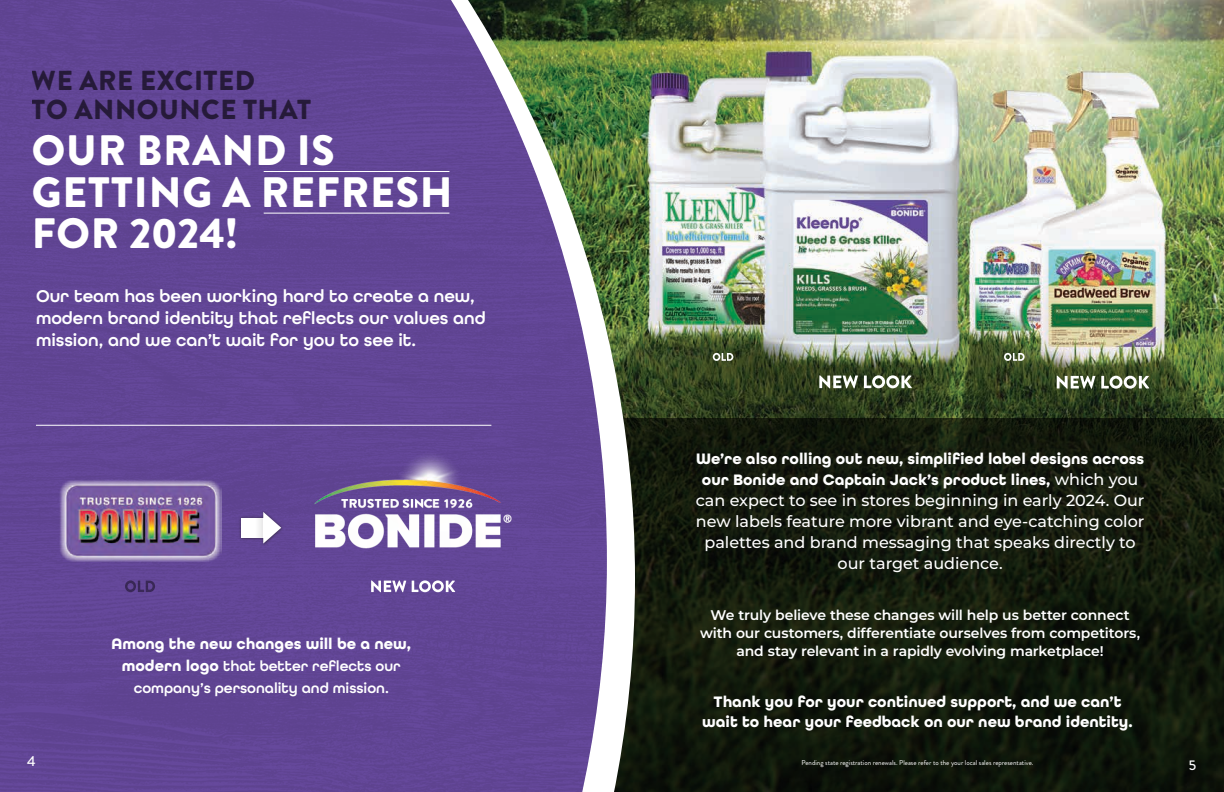
<style>
.page{position:relative;width:1224px;height:792px;background:#fff}
.page>*{position:absolute;margin:0;border:0;box-sizing:border-box;transform-origin:0 0}
.t1{font:900 42.5px/41.3px "Brandon Grotesque";letter-spacing:.02em;color:#fff}
.t2{font:900 27.5px/29px "Brandon Grotesque";letter-spacing:.02em;color:#231f20}
.t3{font:600 18px/21.6px "All Round Gothic";color:#fff}
.t4{font:700 16px/19.2px "All Round Gothic";color:#fff;text-align:center}
.t5{font:500 16px/21px "Montserrat";color:#fff;text-align:center}
.t6{font:600 15px/22px "All Round Gothic";color:#fff;text-align:center}
.t7{font:500 14.4px "Brandon Grotesque";color:#fff}
.t8{font:600 14px/18px "Montserrat";letter-spacing:-.01em;color:#fff;text-align:center}
.t9{font:500 14px "Brandon Grotesque";color:#fff}
.t10{font:7px "Brandon Grotesque";color:#fff}
.s1{font-weight:700;font-size:16px}
.s2{font-family:"Montserrat";font-weight:500}
</style>
<div class="page">
<img style="left:635px;top:0;width:589px;height:418px">
<svg style="left:635px;top:418px;width:589px;height:374px;background:#11180b"></svg>
<svg style="left:607px;top:0;width:28px;height:792px"></svg>
<img style="left:0;top:0;width:607px;height:792px">
<div style="left:673px;top:428px;width:494px;height:167px;background:#231f20;opacity:.75"></div>
<img style="left:299px;top:437px;width:229px;height:124px">
<svg style="left:371px;top:580px;width:35px;height:12px"></svg>
<svg style="left:412px;top:580px;width:43px;height:12px"></svg>
<img style="left:59px;top:479px;width:162px;height:82px">
<svg style="left:125px;top:580px;width:30px;height:12px"></svg>
<div style="left:238px;top:510px;width:46px;height:36px;background:#231f20;opacity:.66"></div>
<div style="left:241px;top:518px;width:23px;height:20px;background:#fff"></div>
<svg style="left:263px;top:512px;width:18px;height:32px"></svg>
<svg style="left:259px;top:518px;width:4px;height:20px"></svg>
<svg style="left:1004px;top:353px;width:21px;height:8px"></svg>
<svg style="left:1057px;top:376px;width:38px;height:13px"></svg>
<svg style="left:1101px;top:376px;width:48px;height:13px"></svg>
<svg style="left:713px;top:353px;width:20px;height:8px"></svg>
<svg style="left:819px;top:375px;width:39px;height:13px"></svg>
<svg style="left:864px;top:375px;width:48px;height:13px"></svg>
<hr style="left:264px;top:213px;width:185px;height:1px;background:#fff">
<hr style="left:264px;top:171px;width:185px;height:1px;background:#fff">
<hr style="left:36px;top:425px;width:455px;height:1px;background:#fff">
<h2 class="t2" style="left:32px;top:66px;width:281px">WE ARE EXCITED<br>TO ANNOUNCE THAT</h2>
<h1 class="t1" style="left:32px;top:131px;width:422px">OUR BRAND IS<br>GETTING A REFRESH<br>FOR 2024!</h1>
<p class="t3" style="left:36px;top:286px;width:451px">Our team has been working hard to create a new, modern brand identity that reflects our values and mission, and we can’t wait for you to see it.</p>
<p class="t4" style="left:112px;top:634px;width:301px">Among the new changes will be a new,</p>
<p class="t6" style="left:122px;top:655px;width:280px"><span class="s1">modern logo</span> that better reflects our company’s personality and mission.</p>
<p class="t4" style="left:696px;top:448px;width:450px;line-height:21px">We’re also rolling out new, simplified label designs across our Bonide and Captain Jack’s product lines, <span class="s2">which you</span></p>
<p class="t5" style="left:696px;top:490px;width:450px">can expect to see in stores beginning in early 2024. Our new labels feature more vibrant and eye-catching color palettes and brand messaging that speaks directly to our target audience.</p>
<p class="t8" style="left:700px;top:606px;width:442px">We truly believe these changes will help us better connect with our customers, differentiate ourselves from competitors, and stay relevant in a rapidly evolving marketplace!</p>
<p class="t4" style="left:702px;top:693px;width:432px">Thank you for your continued support, and we can’t wait to hear your feedback on our new brand identity.</p>
<p class="t7" style="left:27px;top:751px;width:10px">4</p>
<p class="t10" style="left:802px;top:758px;width:233px">Pending state registration renewals. Please refer to the your local sales representative.</p>
<p class="t9" style="left:1189px;top:756px;width:9px">5</p>
</div>
